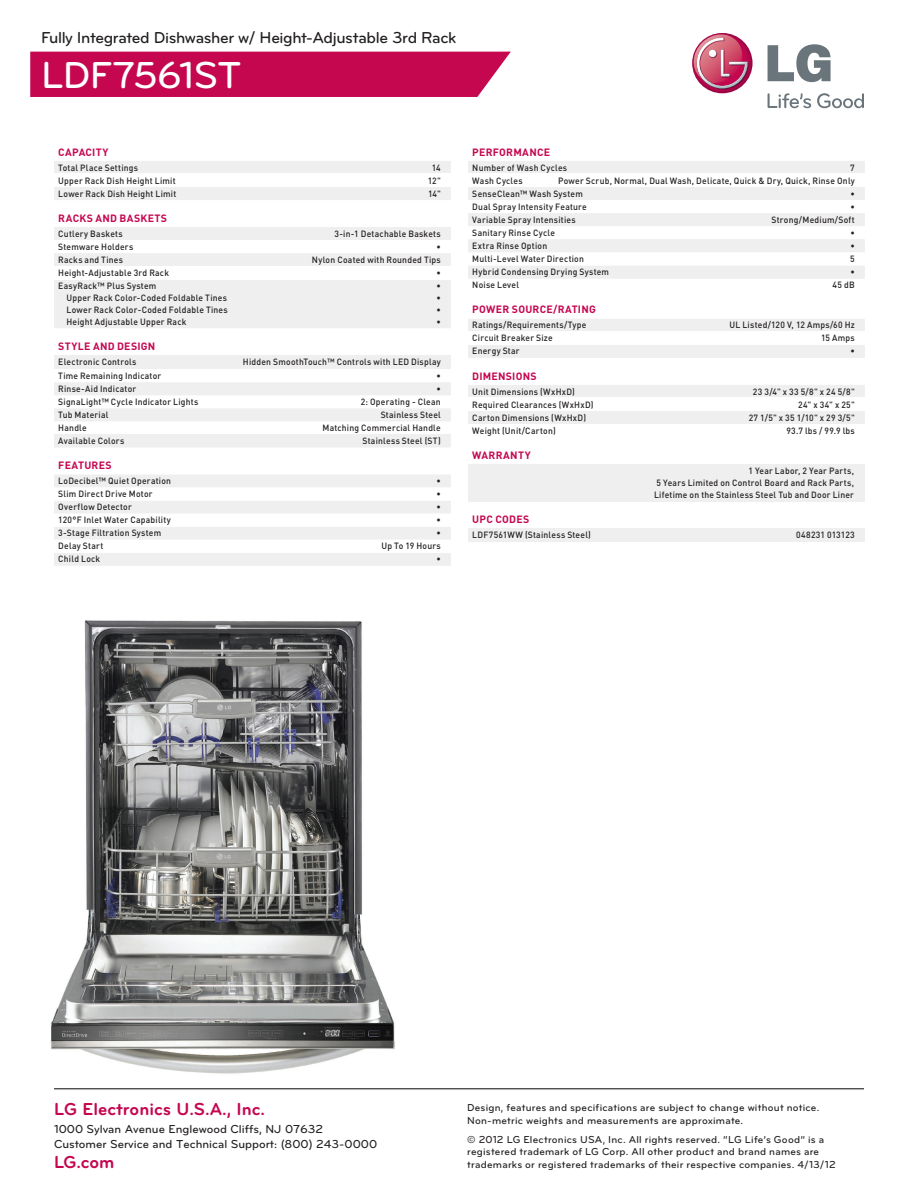
<style>
.page{position:relative;width:918px;height:1188px;background:#fff}
.page>*{position:absolute;margin:0;border:0;box-sizing:border-box;transform-origin:0 0}
.t1{font:500 39px "Bryant LG";letter-spacing:-.025em;color:#fff}
.t2{font:700 18px "Bryant Pro";color:#c50750}
.t3{font:500 16.5px "Bryant LG";letter-spacing:-.02em;color:#231f20}
.t4{font:500 12px/15px "Bryant Pro";color:#231f20}
.t5{font:500 10.5px/12.6px "Bryant Pro";letter-spacing:.02em;color:#231f20}
.t6{font:700 10.5px "DIN";letter-spacing:.025em;color:#c50750}
.t7{font:500 9px/12px "DIN";letter-spacing:.025em;color:#231f20;scale:.95 1}
</style>
<div class="page">
<div style="left:30px;top:52px;width:481px;height:45px;background:#c50750"></div>
<div style="left:54px;top:161px;width:397px;height:39px;background:#efeff0"></div>
<div style="left:54px;top:174px;width:397px;height:13px;background:#fff"></div>
<div style="left:54px;top:227px;width:397px;height:13px;background:#efeff0"></div>
<div style="left:54px;top:253px;width:397px;height:75px;background:#efeff0"></div>
<div style="left:54px;top:266px;width:397px;height:13px;background:#fff"></div>
<div style="left:54px;top:355px;width:397px;height:14px;background:#efeff0"></div>
<svg style="left:54px;top:382px;width:397px;height:65px"></svg>
<hr style="left:54px;top:434px;width:397px;height:1px;background:#efeff0">
<svg style="left:54px;top:475px;width:397px;height:91px"></svg>
<svg style="left:468px;top:161px;width:397px;height:118px"></svg>
<div style="left:468px;top:319px;width:397px;height:39px;background:#efeff0"></div>
<div style="left:468px;top:332px;width:397px;height:13px;background:#fff"></div>
<div style="left:468px;top:385px;width:397px;height:39px;background:#efeff0"></div>
<div style="left:468px;top:398px;width:397px;height:13px;background:#fff"></div>
<div style="left:468px;top:464px;width:397px;height:37px;background:#efeff0"></div>
<div style="left:468px;top:528px;width:397px;height:13px;background:#efeff0"></div>
<div style="left:692px;top:33px;width:60px;height:60px;background:#a40646;border-radius:30px"></div>
<svg style="left:692px;top:34px;width:57px;height:56px"></svg>
<svg style="left:768px;top:44px;width:63px;height:38px"></svg>
<svg style="left:768px;top:93px;width:43px;height:15px"></svg>
<svg style="left:817px;top:93px;width:47px;height:15px"></svg>
<hr style="left:54px;top:1089px;width:810px;height:1px;background:#040503">
<img style="left:50px;top:620px;width:345px;height:454px">
<h3 class="t3" style="left:41px;top:27px;width:417px">Fully Integrated Dishwasher w/ Height-Adjustable 3rd Rack</h3>
<h1 class="t1" style="left:41px;top:51px;width:202px">LDF7561ST</h1>
<p class="t6" style="left:58px;top:145px;width:52px">CAPACITY</p>
<p class="t7" style="left:58px;top:161px;width:86px">Total Place Settings</p>
<p class="t7" style="left:432px;top:161px;width:11px">14</p>
<p class="t7" style="left:58px;top:174px;width:125px">Upper Rack Dish Height Limit</p>
<p class="t7" style="left:428px;top:174px;width:15px">12"</p>
<p class="t7" style="left:58px;top:187px;width:126px">Lower Rack Dish Height Limit</p>
<p class="t7" style="left:428px;top:187px;width:15px">14"</p>
<p class="t6" style="left:58px;top:211px;width:110px">RACKS AND BASKETS</p>
<p class="t7" style="left:58px;top:227px;width:69px">Cutlery Baskets</p>
<p class="t7" style="left:334px;top:227px;width:113px">3-in-1 Detachable Baskets</p>
<p class="t7" style="left:58px;top:240px;width:80px">Stemware Holders</p>
<p class="t7" style="left:436px;top:240px;width:6px">•</p>
<p class="t7" style="left:58px;top:253px;width:70px">Racks and Tines</p>
<p class="t7" style="left:312px;top:253px;width:137px">Nylon Coated with Rounded Tips</p>
<p class="t7" style="left:58px;top:266px;width:118px">Height-Adjustable 3rd Rack</p>
<p class="t7" style="left:436px;top:266px;width:6px">•</p>
<p class="t7" style="left:58px;top:279px;width:105px">EasyRack™ Plus System</p>
<p class="t7" style="left:436px;top:279px;width:6px">•</p>
<p class="t7" style="left:67px;top:291px;width:171px">Upper Rack Color-Coded Foldable Tines</p>
<p class="t7" style="left:436px;top:291px;width:6px">•</p>
<p class="t7" style="left:67px;top:303px;width:171px">Lower Rack Color-Coded Foldable Tines</p>
<p class="t7" style="left:436px;top:303px;width:6px">•</p>
<p class="t7" style="left:67px;top:315px;width:128px">Height Adjustable Upper Rack</p>
<p class="t7" style="left:436px;top:315px;width:6px">•</p>
<p class="t6" style="left:58px;top:339px;width:99px">STYLE AND DESIGN</p>
<p class="t7" style="left:58px;top:356px;width:84px">Electronic Controls</p>
<p class="t7" style="left:243px;top:356px;width:210px">Hidden SmoothTouch™ Controls with LED Display</p>
<p class="t7" style="left:58px;top:369px;width:110px">Time Remaining Indicator</p>
<p class="t7" style="left:436px;top:369px;width:6px">•</p>
<p class="t7" style="left:58px;top:382px;width:84px">Rinse-Aid Indicator</p>
<p class="t7" style="left:436px;top:382px;width:6px">•</p>
<p class="t7" style="left:58px;top:395px;width:149px">SignaLight™ Cycle Indicator Lights</p>
<p class="t7" style="left:361px;top:395px;width:86px">2: Operating - Clean</p>
<p class="t7" style="left:58px;top:408px;width:54px">Tub Material</p>
<p class="t7" style="left:381px;top:408px;width:65px">Stainless Steel</p>
<p class="t7" style="left:58px;top:421px;width:31px">Handle</p>
<p class="t7" style="left:322px;top:421px;width:126px">Matching Commercial Handle</p>
<p class="t7" style="left:58px;top:435px;width:71px">Available Colors</p>
<p class="t7" style="left:363px;top:435px;width:84px">Stainless Steel (ST)</p>
<p class="t6" style="left:58px;top:458px;width:55px">FEATURES</p>
<p class="t7" style="left:58px;top:475px;width:120px">LoDecibel™ Quiet Operation</p>
<p class="t7" style="left:436px;top:475px;width:6px">•</p>
<p class="t7" style="left:58px;top:488px;width:101px">Slim Direct Drive Motor</p>
<p class="t7" style="left:436px;top:488px;width:6px">•</p>
<p class="t7" style="left:58px;top:501px;width:79px">Overflow Detector</p>
<p class="t7" style="left:436px;top:501px;width:6px">•</p>
<p class="t7" style="left:58px;top:514px;width:120px">120°F Inlet Water Capability</p>
<p class="t7" style="left:436px;top:514px;width:6px">•</p>
<p class="t7" style="left:58px;top:527px;width:110px">3-Stage Filtration System</p>
<p class="t7" style="left:436px;top:527px;width:6px">•</p>
<p class="t7" style="left:58px;top:540px;width:49px">Delay Start</p>
<p class="t7" style="left:381px;top:540px;width:64px">Up To 19 Hours</p>
<p class="t7" style="left:58px;top:553px;width:46px">Child Lock</p>
<p class="t7" style="left:436px;top:553px;width:6px">•</p>
<p class="t6" style="left:472px;top:145px;width:79px">PERFORMANCE</p>
<p class="t7" style="left:472px;top:161px;width:101px">Number of Wash Cycles</p>
<p class="t7" style="left:850px;top:161px;width:6px">7</p>
<p class="t7" style="left:472px;top:174px;width:55px">Wash Cycles</p>
<p class="t7" style="left:472px;top:173px;width:404px;line-height:13px;text-indent:86px">Power Scrub, Normal, Dual Wash, Delicate, Quick &amp; Dry, Quick, Rinse Only<br>SenseClean™ Wash System</p>
<p class="t7" style="left:850px;top:187px;width:6px">•</p>
<p class="t7" style="left:472px;top:200px;width:122px">Dual Spray Intensity Feature</p>
<p class="t7" style="left:850px;top:200px;width:6px">•</p>
<p class="t7" style="left:472px;top:213px;width:110px">Variable Spray Intensities</p>
<p class="t7" style="left:772px;top:213px;width:89px">Strong/Medium/Soft</p>
<p class="t7" style="left:472px;top:226px;width:89px">Sanitary Rinse Cycle</p>
<p class="t7" style="left:850px;top:226px;width:6px">•</p>
<p class="t7" style="left:472px;top:239px;width:80px">Extra Rinse Option</p>
<p class="t7" style="left:850px;top:239px;width:6px">•</p>
<p class="t7" style="left:472px;top:252px;width:119px">Multi-Level Water Direction</p>
<p class="t7" style="left:850px;top:252px;width:6px">5</p>
<p class="t7" style="left:472px;top:266px;width:146px">Hybrid Condensing Drying System</p>
<p class="t7" style="left:850px;top:266px;width:6px">•</p>
<p class="t7" style="left:472px;top:279px;width:51px">Noise Level</p>
<p class="t7" style="left:833px;top:279px;width:25px">45 dB</p>
<p class="t6" style="left:472px;top:303px;width:125px">POWER SOURCE/RATING</p>
<p class="t7" style="left:472px;top:319px;width:122px">Ratings/Requirements/Type</p>
<p class="t7" style="left:729px;top:319px;width:133px">UL Listed/120 V, 12 Amps/60 Hz</p>
<p class="t7" style="left:472px;top:332px;width:86px">Circuit Breaker Size</p>
<p class="t7" style="left:821px;top:332px;width:37px">15 Amps</p>
<p class="t7" style="left:472px;top:345px;width:51px">Energy Star</p>
<p class="t7" style="left:850px;top:345px;width:6px">•</p>
<p class="t6" style="left:472px;top:369px;width:66px">DIMENSIONS</p>
<p class="t7" style="left:472px;top:385px;width:110px">Unit Dimensions (WxHxD)</p>
<p class="t7" style="left:753px;top:385px;width:109px">23 3/4" x 33 5/8" x 24 5/8"</p>
<p class="t7" style="left:472px;top:398px;width:129px">Required Clearances (WxHxD)</p>
<p class="t7" style="left:798px;top:398px;width:61px">24" x 34" x 25"</p>
<p class="t7" style="left:472px;top:411px;width:121px">Carton Dimensions (WxHxD)</p>
<p class="t7" style="left:749px;top:411px;width:113px">27 1/5" x 35 1/10" x 29 3/5"</p>
<p class="t7" style="left:472px;top:424px;width:89px">Weight (Unit/Carton)</p>
<p class="t7" style="left:786px;top:424px;width:74px">93.7 lbs / 99.9 lbs</p>
<p class="t6" style="left:472px;top:448px;width:39px">WARRANTY</p>
<p class="t7" style="left:654px;top:464px;width:212px;text-align:justify;text-indent:94px">1 Year Labor, 2 Year Parts, 5 Years Limited on Control Board and Rack Parts, Lifetime on the Stainless Steel Tub and Door Liner</p>
<p class="t6" style="left:472px;top:512px;width:38px">UPC CODES</p>
<p class="t7" style="left:472px;top:528px;width:126px">LDF7561WW (Stainless Steel)</p>
<p class="t7" style="left:796px;top:528px;width:63px">048231 013123</p>
<h2 class="t2" style="left:54px;top:1098px;width:213px">LG Electronics U.S.A., Inc.</h2>
<h3 class="t4" style="left:54px;top:1122px;width:325px">1000 Sylvan Avenue Englewood Cliffs, NJ 07632<br>Customer Service and Technical Support: (800) 243-0000</h3>
<h2 class="t2" style="left:54px;top:1151px;width:62px">LG.com</h2>
<p class="t5" style="left:467px;top:1102px;width:354px">Design, features and specifications are subject to change without notice.<br>Non-metric weights and measurements are approximate.</p>
<p class="t5" style="left:467px;top:1133px;width:370px">© 2012 LG Electronics USA, Inc. All rights reserved. “LG Life’s Good” is a registered trademark of LG Corp. All other product and brand names are trademarks or registered trademarks of their respective companies. 4/13/12</p>
</div>
